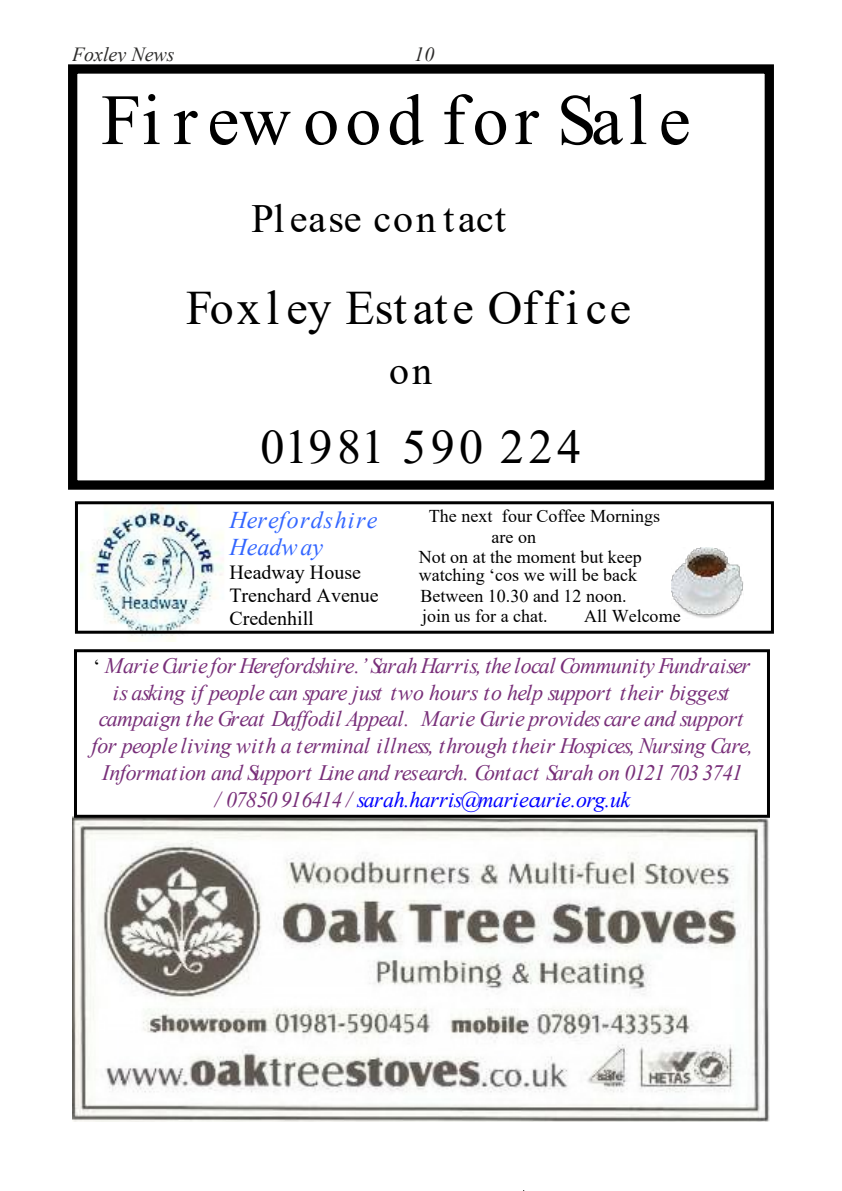
<style>
.page{position:relative;width:842px;height:1191px;background:#fff}
.page>*{position:absolute;margin:0;border:0;box-sizing:border-box;transform-origin:0 0}
.t1{font:72px "Times New Roman";letter-spacing:.085em;color:#000}
.t2{font:48px "Times New Roman";letter-spacing:.065em;color:#000}
.t3{font:48px "Times New Roman";letter-spacing:.095em;color:#000}
.t4{font:40px "Times New Roman";letter-spacing:.05em;color:#000}
.t5{font:italic 24px/27.6px "Times New Roman";letter-spacing:.05em;color:#36f}
.t6{font:italic 22px/26.8px "Times New Roman";letter-spacing:-.025em;color:#782f79;text-align:center}
.t7{font:20px/23px "Times New Roman";color:#000}
.t8{font:italic 20px "Times New Roman";color:#2c2b2a}
.t9{font:18px/20.6px "Times New Roman";color:#000}
.s1{font-style:normal;font-size:20px;color:#000}
.s2{color:#00f}
</style>
<div class="page">
<div style="left:68px;top:64px;width:706px;height:426px;border:9px solid #000"></div>
<img style="left:72px;top:816px;width:698px;height:306px">
<div style="left:74px;top:649px;width:696px;height:168px;border:3px solid #000"></div>
<img style="left:80px;top:505px;width:149px;height:136px">
<img style="left:671px;top:548px;width:72px;height:70px">
<div style="left:75px;top:501px;width:699px;height:132px;border:3px solid #000"></div>
<p class="t8" style="left:72px;top:47px;width:104px">Foxley News</p>
<p class="t8" style="left:414px;top:47px;width:22px">10</p>
<h1 class="t1" style="left:101px;top:94px;width:591px">Firewood for Sale</h1>
<h3 class="t4" style="left:251px;top:204px;width:256px">Please con tact</h3>
<h2 class="t2" style="left:186px;top:291px;width:447px">Foxley Estate Office</h2>
<h3 class="t4" style="left:389px;top:357px;width:45px">on</h3>
<h2 class="t3" style="left:260px;top:429px;width:322px">01981 590 224</h2>
<p class="t5" style="left:229px;top:508px;width:150px">Herefordshire<br>Headway</p>
<p class="t7" style="left:229px;top:563px;width:151px">Headway House<br>Trenchard Avenue<br>Credenhill</p>
<p class="t9" style="left:429px;top:507px;width:233px">The next four Coffee Mornings</p>
<p class="t9" style="left:492px;top:528px;width:46px">are on</p>
<p class="t9" style="left:419px;top:548px;width:225px">Not on at the moment but keep</p>
<p class="t9" style="left:419px;top:566px;width:220px">watching ‘cos we will be back<br>Between 10.30 and 12 noon. join us for a chat.</p>
<p class="t9" style="left:584px;top:608px;width:98px">All Welcome</p>
<p class="t6" style="left:91px;top:654px;width:663px"><span class="s1">‘</span> Marie Curie for Herefordshire.’ Sarah Harris, the local Community Fundraiser is asking if people can spare just two hours to help support their biggest campaign the Great Daffodil Appeal. Marie Curie provides care and support for people living with a terminal illness, through their Hospices, Nursing Care, Information and Support Line and research. Contact Sarah on 0121 703 3741<br>/ 07850 916414 / <span class="s2">sarah.harris@mariecurie.org.uk</span></p>
</div>
